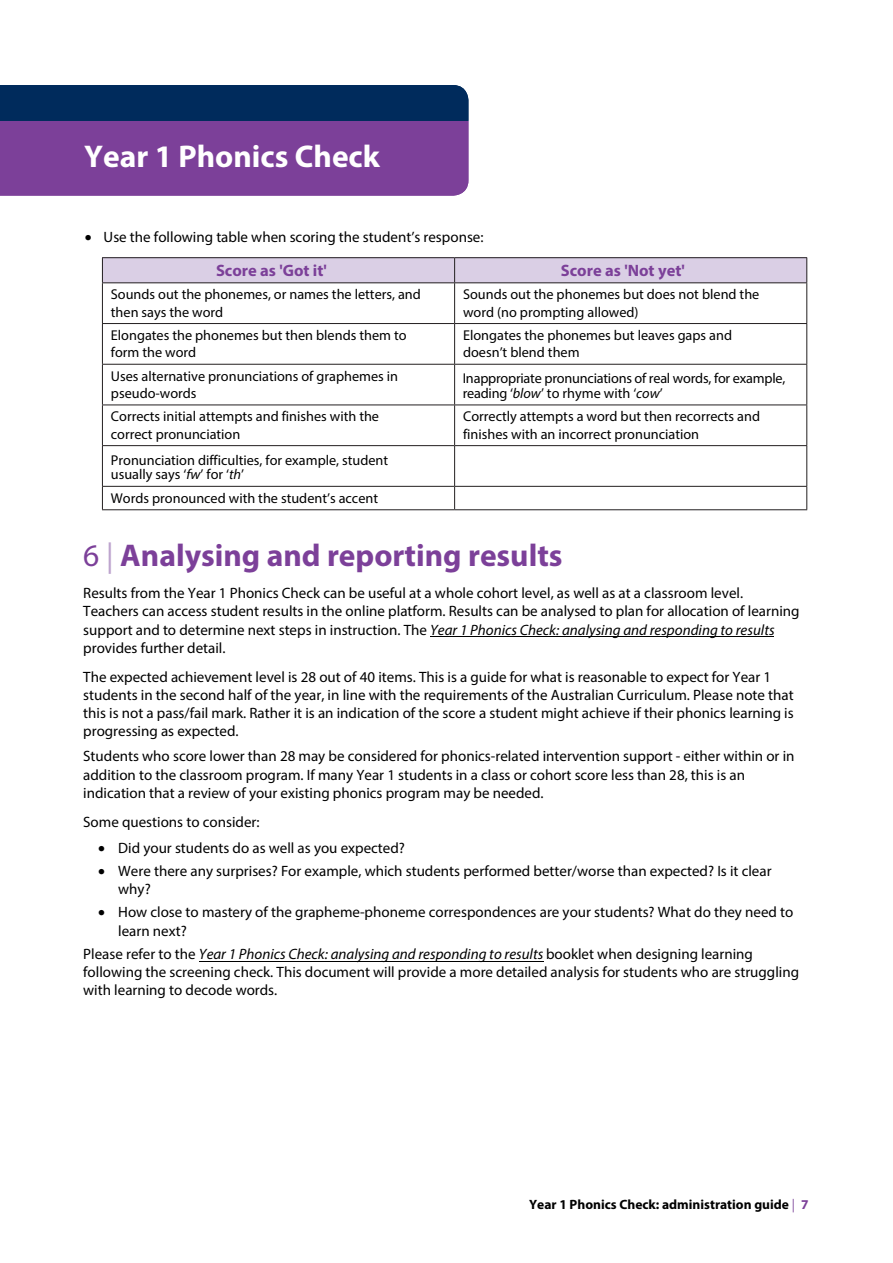
<style>
.page{position:relative;width:893px;height:1263px;background:#fff}
.page>*{position:absolute;margin:0;border:0;box-sizing:border-box;transform-origin:0 0}
.t1{font:700 31.5px "Myriad Pro";color:#7c4099}
.t2{font:700 31.5px "Myriad Pro";color:#fff}
.t3{font:700 16.5px "Myriad Pro";color:#7c4099}
.t4{font:15px/18.1px "Myriad Pro";color:#000}
.t5{font:14.25px/17.2px "Myriad Pro";color:#000}
.t6{font:700 13.5px "Myriad Pro";color:#000}
.s1{font-style:italic}
.s2{font-weight:400}
.s3{font-weight:400;color:#bda4ce}
.s4{font-weight:400;color:#8551a0}
.s5{color:#7c4099}
</style>
<div class="page">
<div style="left:102px;top:258px;width:353px;height:25px;background:#dacfe5"></div>
<div style="left:455px;top:258px;width:352px;height:25px;background:#dacfe5"></div>
<hr style="left:102px;top:257px;width:353px;height:1px;background:#231f20">
<svg style="left:102px;top:258px;width:1px;height:24px"></svg>
<hr style="left:455px;top:257px;width:352px;height:1px;background:#231f20">
<svg style="left:454px;top:258px;width:1px;height:24px"></svg>
<svg style="left:806px;top:258px;width:1px;height:24px"></svg>
<hr style="left:102px;top:282px;width:353px;height:1px;background:#231f20">
<hr style="left:102px;top:283px;width:1px;height:40px;background:#231f20">
<hr style="left:455px;top:282px;width:352px;height:1px;background:#231f20">
<hr style="left:454px;top:283px;width:1px;height:40px;background:#231f20">
<hr style="left:806px;top:283px;width:1px;height:40px;background:#231f20">
<hr style="left:102px;top:323px;width:353px;height:1px;background:#231f20">
<hr style="left:102px;top:324px;width:1px;height:40px;background:#231f20">
<hr style="left:455px;top:323px;width:352px;height:1px;background:#231f20">
<hr style="left:454px;top:324px;width:1px;height:40px;background:#231f20">
<hr style="left:806px;top:324px;width:1px;height:40px;background:#231f20">
<hr style="left:102px;top:364px;width:353px;height:1px;background:#231f20">
<hr style="left:102px;top:365px;width:1px;height:40px;background:#231f20">
<hr style="left:455px;top:364px;width:352px;height:1px;background:#231f20">
<hr style="left:454px;top:365px;width:1px;height:40px;background:#231f20">
<hr style="left:806px;top:365px;width:1px;height:40px;background:#231f20">
<hr style="left:102px;top:405px;width:353px;height:1px;background:#231f20">
<hr style="left:102px;top:405px;width:1px;height:40px;background:#231f20">
<hr style="left:455px;top:405px;width:352px;height:1px;background:#231f20">
<hr style="left:454px;top:405px;width:1px;height:40px;background:#231f20">
<hr style="left:806px;top:405px;width:1px;height:40px;background:#231f20">
<hr style="left:102px;top:445px;width:353px;height:1px;background:#231f20">
<hr style="left:102px;top:446px;width:1px;height:40px;background:#231f20">
<hr style="left:455px;top:445px;width:352px;height:1px;background:#231f20">
<hr style="left:454px;top:446px;width:1px;height:40px;background:#231f20">
<hr style="left:806px;top:446px;width:1px;height:40px;background:#231f20">
<hr style="left:102px;top:486px;width:353px;height:1px;background:#231f20">
<svg style="left:102px;top:487px;width:1px;height:22px"></svg>
<hr style="left:455px;top:486px;width:352px;height:1px;background:#231f20">
<svg style="left:454px;top:487px;width:1px;height:22px"></svg>
<svg style="left:806px;top:487px;width:1px;height:22px"></svg>
<hr style="left:102px;top:509px;width:353px;height:1px;background:#231f20">
<hr style="left:455px;top:509px;width:352px;height:1px;background:#231f20">
<hr style="left:431px;top:636px;width:343px;height:1px;background:#000">
<hr style="left:199px;top:961px;width:344px;height:1px;background:#000">
<svg style="left:0;top:85px;width:468px;height:111px;background:#533985"></svg>
<p class="t2" style="left:84px;top:138px;width:297px">Year 1 Phonics Check</p>
<p class="t4" style="left:85px;top:227px;width:400px">• Use the following table when scoring the student’s response:</p>
<p class="t3" style="left:216px;top:260px;width:112px">Score as 'Got it'</p>
<p class="t3" style="left:561px;top:260px;width:125px">Score as 'Not yet'</p>
<p class="t5" style="left:111px;top:286px;width:311px">Sounds out the phonemes, or names the letters, and then says the word</p>
<p class="t5" style="left:463px;top:286px;width:298px">Sounds out the phonemes but does not blend the word (no prompting allowed)</p>
<p class="t5" style="left:111px;top:326px;width:297px">Elongates the phonemes but then blends them to form the word</p>
<p class="t5" style="left:463px;top:326px;width:270px">Elongates the phonemes but leaves gaps and doesn’t blend them</p>
<p class="t5" style="left:111px;top:367px;width:289px">Uses alternative pronunciations of graphemes in pseudo-words</p>
<p class="t5" style="left:463px;top:371px;width:324px;line-height:14.7px">Inappropriate pronunciations of real words, for example, reading ‘<span class="s1">blow</span>’ to rhyme with ‘<span class="s1">cow</span>’</p>
<p class="t5" style="left:111px;top:408px;width:270px">Corrects initial attempts and finishes with the correct pronunciation</p>
<p class="t5" style="left:463px;top:408px;width:298px">Correctly attempts a word but then recorrects and finishes with an incorrect pronunciation</p>
<p class="t5" style="left:111px;top:452px;width:279px;line-height:14.7px">Pronunciation difficulties, for example, student usually says ‘<span class="s1">fw</span>’ for ‘<span class="s1">th</span>’</p>
<p class="t5" style="left:111px;top:489px;width:269px">Words pronounced with the student’s accent</p>
<h1 class="t1" style="left:83px;top:536px;width:481px"><span class="s2">6</span> <span class="s3">|</span> Analysing and reporting results</h1>
<p class="t4" style="left:83px;top:584px;width:718px">Results from the Year 1 Phonics Check can be useful at a whole cohort level, as well as at a classroom level.<br>Teachers can access student results in the online platform. Results can be analysed to plan for allocation of learning support and to determine next steps in instruction. The <span class="s1">Year 1 Phonics Check: analysing and responding to results </span>provides further detail.</p>
<p class="t4" style="left:83px;top:667px;width:712px">The expected achievement level is 28 out of 40 items. This is a guide for what is reasonable to expect for Year 1 students in the second half of the year, in line with the requirements of the Australian Curriculum. Please note that this is not a pass/fail mark. Rather it is an indication of the score a student might achieve if their phonics learning is progressing as expected.</p>
<p class="t4" style="left:83px;top:747px;width:713px">Students who score lower than 28 may be considered for phonics-related intervention support - either within or in addition to the classroom program. If many Year 1 students in a class or cohort score less than 28, this is an indication that a review of your existing phonics program may be needed.</p>
<p class="t4" style="left:83px;top:812px;width:178px">Some questions to consider:</p>
<p class="t4" style="left:98px;top:838px;width:308px">• Did your students do as well as you expected?</p>
<p class="t4" style="left:118px;top:862px;width:655px;text-indent:-20px">• Were there any surprises? For example, which students performed better/worse than expected? Is it clear why?</p>
<p class="t4" style="left:118px;top:903px;width:677px;text-indent:-20px">• How close to mastery of the grapheme-phoneme correspondences are your students? What do they need to learn next?</p>
<p class="t4" style="left:83px;top:945px;width:717px">Please refer to the <span class="s1">Year 1 Phonics Check: analysing and responding to results</span> booklet when designing learning following the screening check. This document will provide a more detailed analysis for students who are struggling with learning to decode words.</p>
<p class="t6" style="left:529px;top:1196px;width:281px">Year 1 Phonics Check: administration guide <span class="s4">|</span> <span class="s5">7</span></p>
</div>
